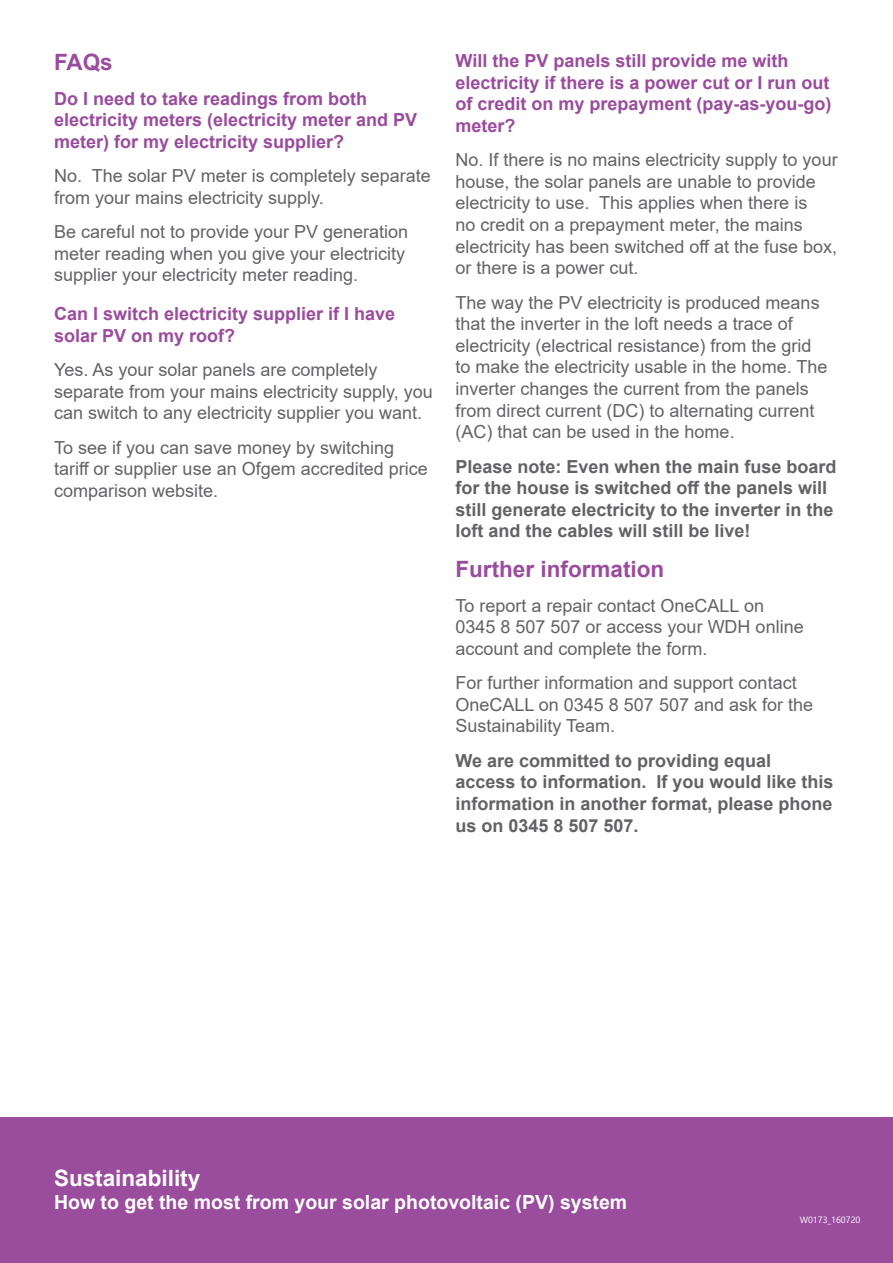
<style>
.page{position:relative;width:893px;height:1263px;background:#fff}
.page>*{position:absolute;margin:0;border:0;box-sizing:border-box;transform-origin:0 0}
.titles{font:700 22.5px "Arial";color:#9a4c9d}
.t1{font:700 22.5px "Arial";color:#fff}
.t2{font:700 19.5px "Arial";color:#fff}
.main{font:18px/21.6px "Arial";color:#636366}
.Sub_title{font:700 18px/21.6px "Arial";color:#9a4c9d}
.main-2{font:700 18px/21.6px "Arial";color:#636366}
.body_-_14{font:700 18px/21.6px "Arial";color:#636366}
.titles-2{font:700 18px/21.6px "Arial";color:#9a4c9d}
.t3{font:9px "Ebrima";color:#fff}
</style>
<div class="page">
<div style="left:0;top:1117px;width:893px;height:146px;background:#9a4c9d"></div>
<p class="titles" style="left:54px;top:47px;width:60px">FAQs</p>
<p class="titles-2" style="left:54px;top:88px;width:365px">Do I need to take readings from both electricity meters (electricity meter and PV meter) for my electricity supplier?</p>
<p class="main" style="left:54px;top:165px;width:378px">No. The solar PV meter is completely separate from your mains electricity supply.</p>
<p class="main" style="left:54px;top:221px;width:356px">Be careful not to provide your PV generation meter reading when you give your electricity supplier your electricity meter reading.</p>
<p class="Sub_title" style="left:54px;top:303px;width:343px">Can I switch electricity supplier if I have solar PV on my roof?</p>
<p class="main" style="left:54px;top:359px;width:380px">Yes. As your solar panels are completely separate from your mains electricity supply, you can switch to any electricity supplier you want.</p>
<p class="main" style="left:54px;top:436px;width:375px">To see if you can save money by switching tariff or supplier use an Ofgem accredited price comparison website.</p>
<p class="Sub_title" style="left:455px;top:50px;width:378px">Will the PV panels still provide me with electricity if there is a power cut or I run out of credit on my prepayment (pay-as-you-go) meter?</p>
<p class="main" style="left:455px;top:149px;width:384px">No. If there is no mains electricity supply to your house, the solar panels are unable to provide electricity to use. This applies when there is<br>no credit on a prepayment meter, the mains electricity has been switched off at the fuse box, or there is a power cut.</p>
<p class="main" style="left:455px;top:291px;width:373px">The way the PV electricity is produced means that the inverter in the loft needs a trace of electricity (electrical resistance) from the grid to make the electricity usable in the home. The inverter changes the current from the panels from direct current (DC) to alternating current (AC) that can be used in the home.</p>
<p class="main-2" style="left:455px;top:456px;width:383px">Please note: Even when the main fuse board for the house is switched off the panels will still generate electricity to the inverter in the loft and the cables will still be live!</p>
<p class="titles" style="left:455px;top:553px;width:210px">Further information</p>
<p class="main" style="left:455px;top:594px;width:350px">To report a repair contact OneCALL on<br>0345 8 507 507 or access your WDH online account and complete the form.</p>
<p class="main" style="left:455px;top:672px;width:359px">For further information and support contact<br>OneCALL on 0345 8 507 507 and ask for the<br>Sustainability Team.</p>
<p class="body_-_14" style="left:455px;top:750px;width:380px">We are committed to providing equal access to information. If you would like this information in another format, please phone us on 0345 8 507 507.</p>
<p class="t1" style="left:54px;top:1162px;width:148px">Sustainability</p>
<p class="t2" style="left:54px;top:1188px;width:575px">How to get the most from your solar photovoltaic (PV) system</p>
<p class="t3" style="left:800px;top:1213px;width:62px">W0173_160720</p>
</div>
